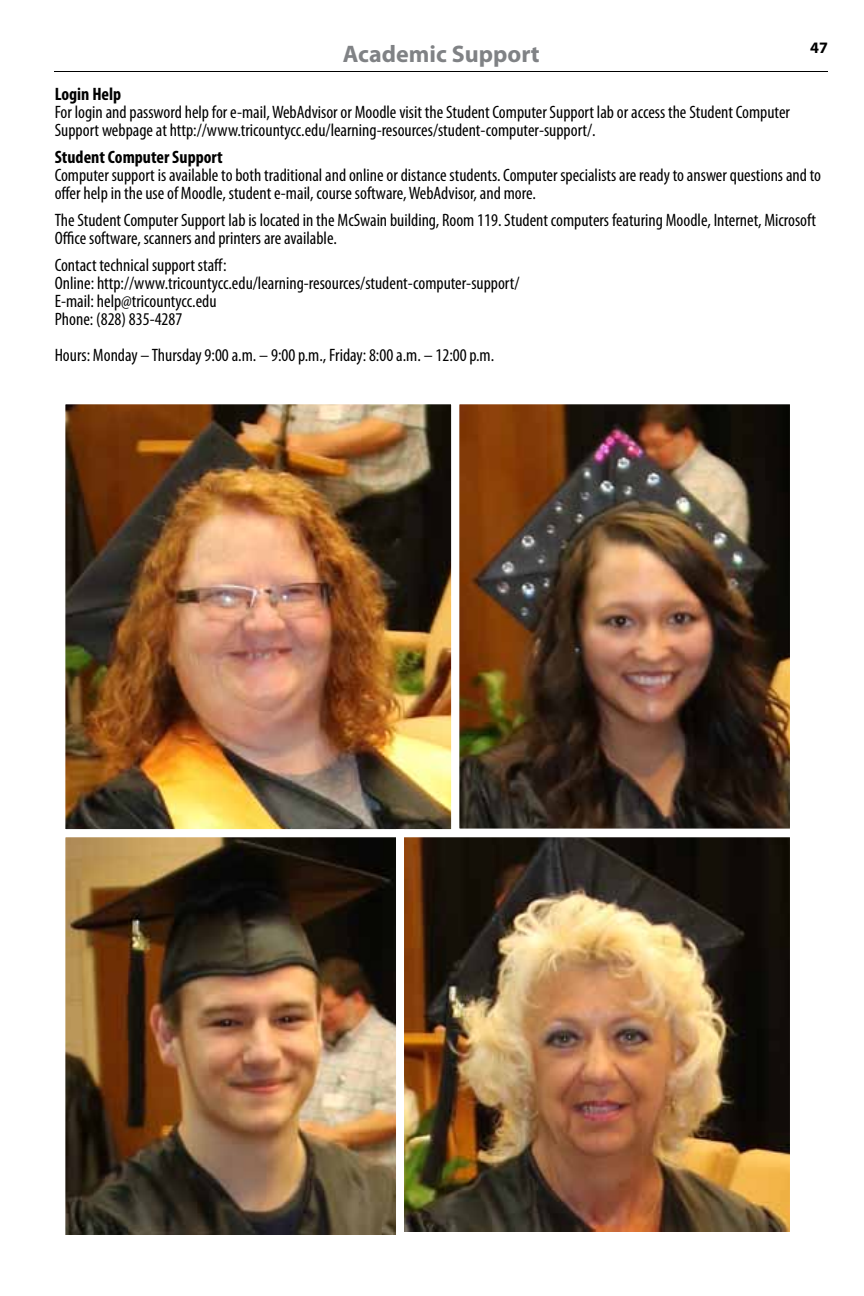
<style>
.page{position:relative;width:864px;height:1296px;background:#fff}
.page>*{position:absolute;margin:0;border:0;box-sizing:border-box;transform-origin:0 0}
.t1{font:700 24px "Myriad Pro";color:#808285}
.t2{font:condensed 18px/18px "Myriad Pro";color:#000}
.t3{font:700 condensed 18px "Myriad Pro";color:#000}
.t4{font:700 16px "Myriad Pro";color:#000}
</style>
<div class="page">
<hr style="left:54px;top:71px;width:774px;height:1px;background:#000">
<img style="left:66px;top:405px;width:384px;height:423px">
<div style="left:57px;top:396px;width:402px;height:441px;border:8px solid #fff"></div>
<img style="left:460px;top:405px;width:329px;height:423px">
<div style="left:451px;top:396px;width:347px;height:441px;border:8px solid #fff"></div>
<img style="left:405px;top:838px;width:384px;height:394px">
<div style="left:396px;top:829px;width:402px;height:441px;border:8px solid #fff"></div>
<img style="left:66px;top:838px;width:329px;height:396px">
<div style="left:57px;top:829px;width:347px;height:441px;border:8px solid #fff"></div>
<h1 class="t1" style="left:343px;top:39px;width:198px">Academic Support</h1>
<p class="t4" style="left:810px;top:37px;width:19px">47</p>
<p class="t3" style="left:55px;top:83px;width:68px">Login Help</p>
<p class="t2" style="left:55px;top:103px;width:737px">For login and password help for e-mail, WebAdvisor or Moodle visit the Student Computer Support lab or access the Student Computer<br>Support webpage at http://www.tricountycc.edu/learning-resources/student-computer-support/.</p>
<p class="t3" style="left:55px;top:146px;width:170px">Student Computer Support</p>
<p class="t2" style="left:55px;top:166px;width:768px">Computer support is available to both traditional and online or distance students. Computer specialists are ready to answer questions and to offer help in the use of Moodle, student e-mail, course software, WebAdvisor, and more.</p>
<p class="t2" style="left:55px;top:211px;width:763px">The Student Computer Support lab is located in the McSwain building, Room 119. Student computers featuring Moodle, Internet, Microsoft<br>Office software, scanners and printers are available.</p>
<p class="t2" style="left:55px;top:256px;width:466px">Contact technical support staff:<br>Online: http://www.tricountycc.edu/learning-resources/student-computer-support/ E-mail: help@tricountycc.edu<br>Phone: (828) 835-4287</p>
<p class="t2" style="left:55px;top:346px;width:441px">Hours: Monday – Thursday 9:00 a.m. – 9:00 p.m., Friday: 8:00 a.m. – 12:00 p.m.</p>
</div>
